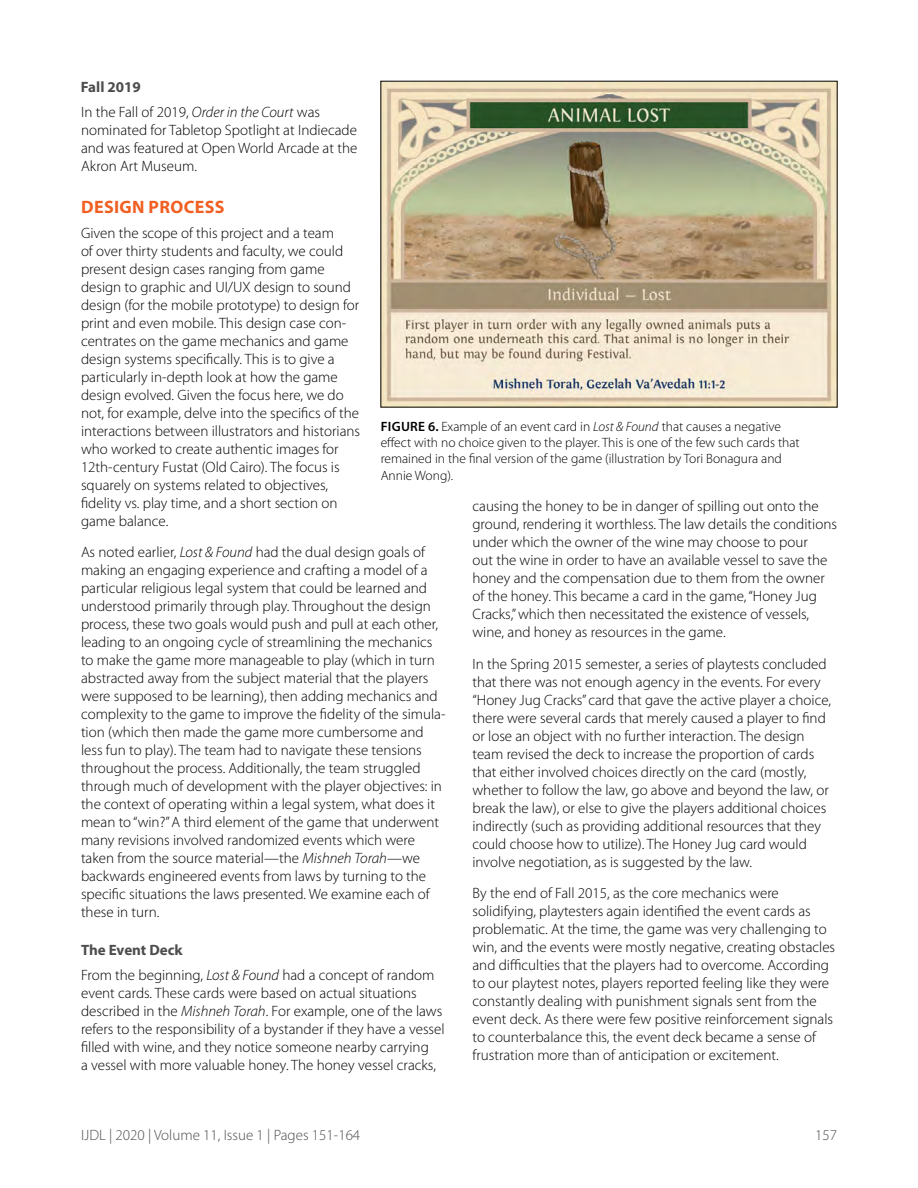
<style>
.page{position:relative;width:918px;height:1188px;background:#fff}
.page>*{position:absolute;margin:0;border:0;box-sizing:border-box;transform-origin:0 0}
.t1{font:700 18px "Myriad Pro";letter-spacing:.02em;color:#f15f22}
.t2{font:300 15px/18px "Myriad Pro";color:#000}
.t3{font:300 15px "Myriad Pro";color:#4d4d4f}
.t4{font:300 13.5px/16.2px "Myriad Pro";color:#000}
.s1{font-weight:700;color:#4d4d4f}
.s2{font-style:italic}
.s3{font-weight:600}
</style>
<div class="page">
<img style="left:383px;top:83px;width:452px;height:322px">
<p class="t2" style="left:81px;top:75px;width:241px;line-height:24.8px"><span class="s1">Fall 2019<br></span>In the Fall of 2019, <span class="s2">Order in the Court</span> was</p>
<p class="t2" style="left:81px;top:121px;width:278px;text-align:justify">nominated for Tabletop Spotlight at Indiecade and was featured at Open World Arcade at the Akron Art Museum.</p>
<p class="t1" style="left:81px;top:195px;width:145px">DESIGN PROCESS</p>
<p class="t2" style="left:81px;top:224px;width:281px">Given the scope of this project and a team<br>of over thirty students and faculty, we could present design cases ranging from game design to graphic and UI/UX design to sound design (for the mobile prototype) to design for print and even mobile. This design case con&shy;centrates on the game mechanics and game design systems specifically. This is to give a particularly in-depth look at how the game design evolved. Given the focus here, we do not, for example, delve into the specifics of the interactions between illustrators and historians who worked to create authentic images for 12th-century Fustat (Old Cairo). The focus is squarely on systems related to objectives, fidelity vs. play time, and a short section on game balance.</p>
<p class="t2" style="left:81px;top:543px;width:366px">As noted earlier, <span class="s2">Lost &amp; Found</span> had the dual design goals of making an engaging experience and crafting a model of a particular religious legal system that could be learned and understood primarily through play. Throughout the design process, these two goals would push and pull at each other, leading to an ongoing cycle of streamlining the mechanics to make the game more manageable to play (which in turn abstracted away from the subject material that the players were supposed to be learning), then adding mechanics and complexity to the game to improve the fidelity of the simula&shy;tion (which then made the game more cumbersome and less fun to play). The team had to navigate these tensions throughout the process. Additionally, the team struggled through much of development with the player objectives: in the context of operating within a legal system, what does it mean to “win?” A third element of the game that underwent many revisions involved randomized events which were taken from the source material—the <span class="s2">Mishneh Torah—</span>we backwards engineered events from laws by turning to the specific situations the laws presented. We examine each of these in turn.</p>
<p class="t2" style="left:81px;top:938px;width:355px;line-height:24.8px"><span class="s1">The Event Deck<br></span>From the beginning, <span class="s2">Lost &amp; Found</span> had a concept of random</p>
<p class="t2" style="left:81px;top:984px;width:365px">event cards. These cards were based on actual situations described in the <span class="s2">Mishneh Torah</span>. For example, one of the laws refers to the responsibility of a bystander if they have a vessel filled with wine, and they notice someone nearby carrying<br>a vessel with more valuable honey. The honey vessel cracks,</p>
<p class="t4" style="left:381px;top:419px;width:421px"><span class="s3">FIGURE 6.</span> Example of an event card in <span class="s2">Lost &amp; Found</span> that causes a negative effect with no choice given to the player. This is one of the few such cards that remained in the final version of the game (illustration by Tori Bonagura and Annie Wong).</p>
<p class="t2" style="left:472px;top:497px;width:366px">causing the honey to be in danger of spilling out onto the ground, rendering it worthless. The law details the conditions under which the owner of the wine may choose to pour<br>out the wine in order to have an available vessel to save the honey and the compensation due to them from the owner of the honey. This became a card in the game, “Honey Jug Cracks,” which then necessitated the existence of vessels, wine, and honey as resources in the game.</p>
<p class="t2" style="left:472px;top:655px;width:360px">In the Spring 2015 semester, a series of playtests concluded that there was not enough agency in the events. For every “Honey Jug Cracks” card that gave the active player a choice, there were several cards that merely caused a player to find or lose an object with no further interaction. The design team revised the deck to increase the proportion of cards that either involved choices directly on the card (mostly, whether to follow the law, go above and beyond the law, or break the law), or else to give the players additional choices indirectly (such as providing additional resources that they could choose how to utilize). The Honey Jug card would involve negotiation, as is suggested by the law.</p>
<p class="t2" style="left:472px;top:884px;width:364px">By the end of Fall 2015, as the core mechanics were solidifying, playtesters again identified the event cards as problematic. At the time, the game was very challenging to win, and the events were mostly negative, creating obstacles and difficulties that the players had to overcome. According to our playtest notes, players reported feeling like they were constantly dealing with punishment signals sent from the event deck. As there were few positive reinforcement signals to counterbalance this, the event deck became a sense of frustration more than of anticipation or excitement.</p>
<p class="t3" style="left:81px;top:1126px;width:281px">IJDL | 2020 | Volume 11, Issue 1 | Pages 151-164</p>
<p class="t3" style="left:815px;top:1126px;width:23px">157</p>
</div>
